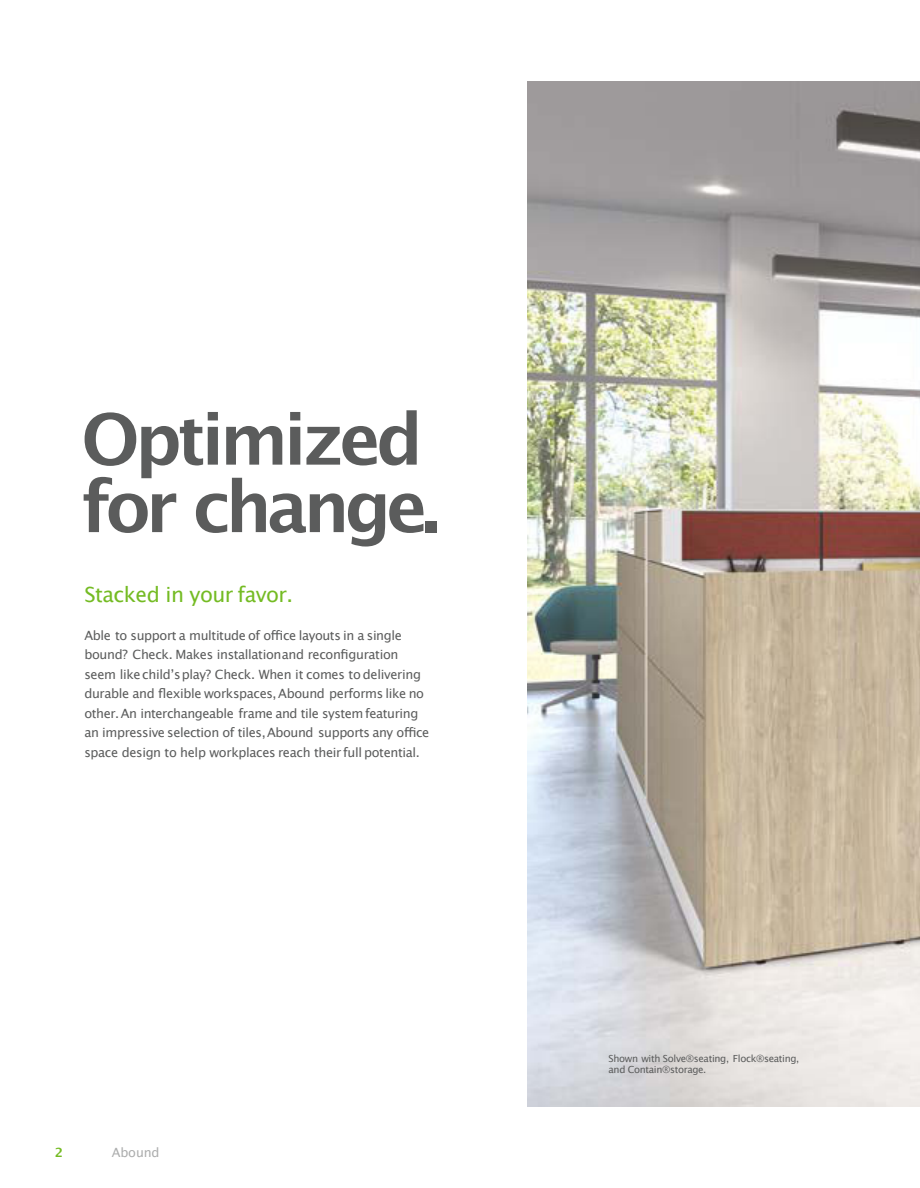
<style>
.page{position:relative;width:920px;height:1188px;background:#fff}
.page>*{position:absolute;margin:0;border:0;box-sizing:border-box;transform-origin:0 0}
.t1{font:700 70.5px/67.5px "Lucida Grande";letter-spacing:-.065em;color:#5b5c5c}
.t2{font:21px "Lucida Grande";letter-spacing:-.025em;color:#74bb23}
.t3{font:12.75px/19.5px "Lucida Grande";letter-spacing:-.03em;color:#5b5c5c}
.t4{font:12.75px "Lucida Grande";letter-spacing:-.01em;color:#acadad}
.t5{font:700 12.75px "Lucida Grande";color:#74bb23}
.t6{font:9.75px/11.7px "Lucida Grande";letter-spacing:-.035em;color:#5b5c5c}
</style>
<div class="page">
<img style="left:527px;top:81px;width:392px;height:1026px">
<h1 class="t1" style="left:81px;top:411px;width:360px">Optimized for change.</h1>
<h2 class="t2" style="left:84px;top:586px;width:210px">Stacked in your favor.</h2>
<p class="t3" style="left:84px;top:626px;width:346px">Able to support a multitude of office layouts in a single bound? Check. Makes installationand reconfiguration seem likechildʼsplay? Check. When it comes to delivering durable and flexible workspaces, Abound performs like no other.An interchangeable frame and tile system featuring an impressive selection of tiles,Abound supports any office space design to help workplaces reach their full potential.</p>
<p class="t5" style="left:55px;top:1147px;width:10px">2</p>
<p class="t4" style="left:112px;top:1147px;width:49px">Abound</p>
<p class="t6" style="left:608px;top:1053px;width:192px">Shown with Solve®seating, Flock®seating, and Contain®storage.</p>
</div>
